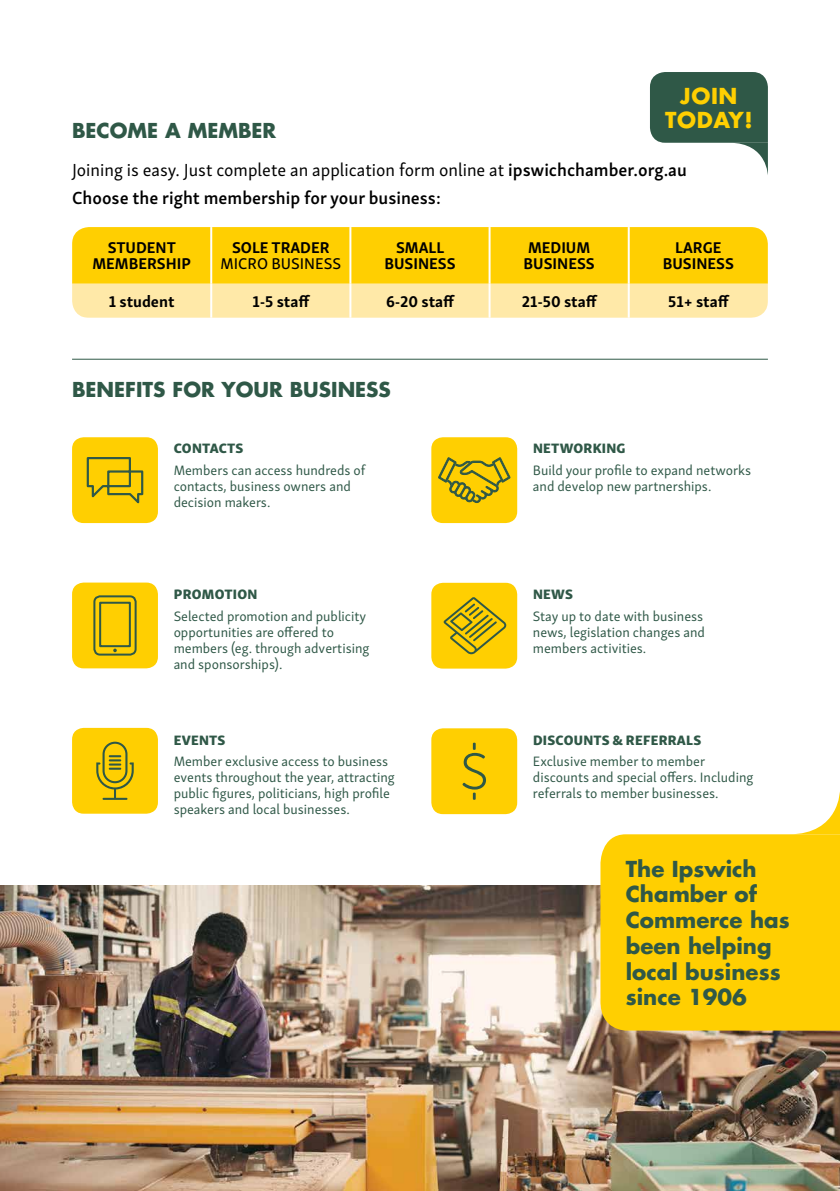
<style>
.page{position:relative;width:840px;height:1191px;background:#fff}
.page>*{position:absolute;margin:0;border:0;box-sizing:border-box;transform-origin:0 0}
.t1{font:700 21.4px/25.6px "Futura";color:#2f5847}
.t2{font:700 21.4px/23.2px "Futura";letter-spacing:.03em;color:#ffcf01;text-align:center}
.t3{font:700 20px "Futura";color:#2f5847}
.t4{font:600 18px/27.2px "Skolar Sans Latn";color:#000}
.t5{font:700 16px/16px "Skolar Sans Latn";color:#000;text-align:center}
.t6{font:16px "Skolar Sans Latn Me";color:#000}
.t7{font:14px/16px "Skolar Sans Latn";color:#2f5847}
.t8{font:14px "Skolar Sans Latn Eb";letter-spacing:.02em;color:#2f5847}
.s1{font-weight:400}
</style>
<div class="page">
<img style="left:0;top:885px;width:839px;height:306px">
<hr style="left:72px;top:359px;width:695px;height:1px;background:#2f5847">
<svg style="left:650px;top:72px;width:117px;height:98px"></svg>
<div style="left:600px;top:834px;width:239px;height:196px;background:#ffcf01"></div>
<svg style="left:796px;top:797px;width:43px;height:37px"></svg>
<svg style="left:72px;top:227px;width:695px;height:91px"></svg>
<hr style="left:210px;top:227px;width:2px;height:57px;background:#fff">
<hr style="left:349px;top:227px;width:2px;height:57px;background:#fff">
<hr style="left:488px;top:227px;width:2px;height:57px;background:#fff">
<hr style="left:627px;top:227px;width:2px;height:57px;background:#fff">
<hr style="left:210px;top:284px;width:2px;height:34px;background:#fff">
<hr style="left:349px;top:284px;width:2px;height:34px;background:#fff">
<hr style="left:488px;top:284px;width:2px;height:34px;background:#fff">
<hr style="left:627px;top:284px;width:2px;height:34px;background:#fff">
<div style="left:72px;top:437px;width:86px;height:86px;background:#ffcf01;border-radius:12px"></div>
<div style="left:72px;top:582px;width:86px;height:86px;background:#ffcf01;border-radius:12px"></div>
<div style="left:431px;top:583px;width:86px;height:85px;background:#ffcf01;border-radius:12px"></div>
<div style="left:72px;top:728px;width:86px;height:85px;background:#ffcf01;border-radius:12px"></div>
<div style="left:431px;top:728px;width:86px;height:86px;background:#ffcf01;border-radius:12px"></div>
<div style="left:431px;top:437px;width:86px;height:86px;background:#ffcf01;border-radius:12px"></div>
<svg style="left:443px;top:597px;width:63px;height:57px"></svg>
<svg style="left:438px;top:457px;width:72px;height:47px"></svg>
<svg style="left:96px;top:741px;width:38px;height:59px"></svg>
<svg style="left:86px;top:457px;width:58px;height:47px"></svg>
<div style="left:93px;top:595px;width:43px;height:60px;border:2px solid #2f5847;border-radius:6px"></div>
<svg style="left:99px;top:601px;width:32px;height:51px"></svg>
<svg style="left:462px;top:742px;width:23px;height:58px"></svg>
<h1 class="t2" style="left:664px;top:84px;width:89px">JOIN<br>TODAY!</h1>
<h2 class="t3" style="left:72px;top:116px;width:205px">BECOME A MEMBER</h2>
<p class="t4" style="left:72px;top:155px;width:616px"><span class="s1">Joining is easy. Just complete an application form online at</span> ipswichchamber.org.au<br>Choose the right membership for your business:</p>
<p class="t5" style="left:92px;top:238px;width:100px">STUDENT<br>MEMBERSHIP</p>
<p class="t5" style="left:232px;top:238px;width:99px">SOLE TRADER</p>
<p class="t6" style="left:220px;top:251px;width:122px">MICRO BUSINESS</p>
<p class="t5" style="left:384px;top:238px;width:73px">SMALL<br>BUSINESS</p>
<p class="t5" style="left:523px;top:238px;width:73px;text-align:left">MEDIUM<br>BUSINESS</p>
<p class="t5" style="left:662px;top:238px;width:73px">LARGE<br>BUSINESS</p>
<p class="t5" style="left:109px;top:292px;width:67px">1 student</p>
<p class="t5" style="left:252px;top:292px;width:59px">1-5 staff</p>
<p class="t5" style="left:386px;top:292px;width:70px">6-20 staff</p>
<p class="t5" style="left:521px;top:292px;width:77px">21-50 staff</p>
<p class="t5" style="left:668px;top:292px;width:63px">51+ staff</p>
<h2 class="t3" style="left:72px;top:376px;width:320px">BENEFITS FOR YOUR BUSINESS</h2>
<p class="t8" style="left:174px;top:436px;width:71px">CONTACTS</p>
<p class="t7" style="left:173px;top:461px;width:193px">Members can access hundreds of contacts, business owners and decision makers.</p>
<p class="t8" style="left:174px;top:582px;width:85px">PROMOTION</p>
<p class="t7" style="left:173px;top:607px;width:197px">Selected promotion and publicity opportunities are offered to members (eg. through advertising and sponsorships).</p>
<p class="t8" style="left:174px;top:727px;width:53px">EVENTS</p>
<p class="t7" style="left:173px;top:752px;width:222px">Member exclusive access to business events throughout the year, attracting public figures, politicians, high profile speakers and local businesses.</p>
<p class="t8" style="left:532px;top:437px;width:94px">NETWORKING</p>
<p class="t7" style="left:532px;top:461px;width:219px">Build your profile to expand networks and develop new partnerships.</p>
<p class="t8" style="left:532px;top:582px;width:41px">NEWS</p>
<p class="t7" style="left:532px;top:607px;width:173px">Stay up to date with business news, legislation changes and members activities.</p>
<p class="t8" style="left:532px;top:728px;width:170px">DISCOUNTS &amp; REFERRALS</p>
<p class="t7" style="left:532px;top:752px;width:222px">Exclusive member to member discounts and special offers. Including referrals to member businesses.</p>
<h1 class="t1" style="left:625px;top:855px;width:165px">The Ipswich<br>Chamber of<br>Commerce has been helping local business since 1906</h1>
</div>
